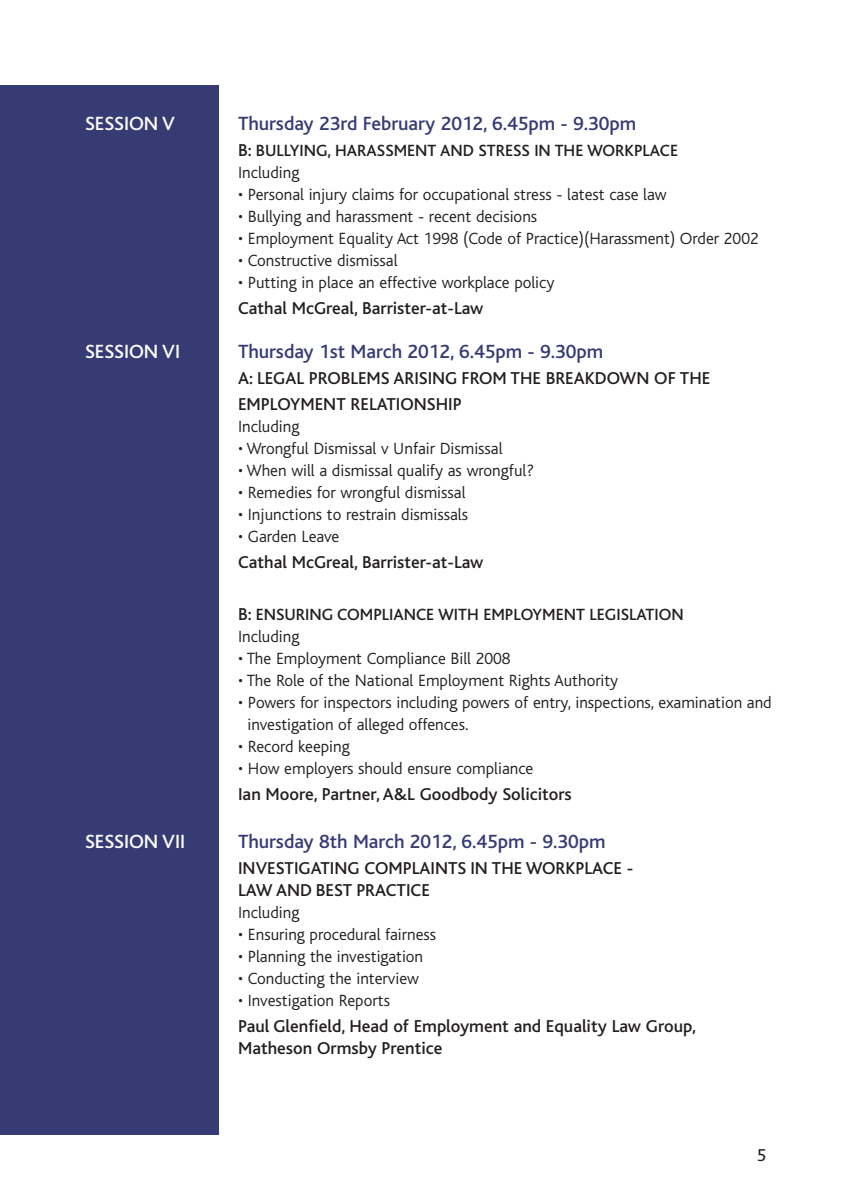
<style>
.page{position:relative;width:842px;height:1191px;background:#fff}
.page>*{position:absolute;margin:0;border:0;box-sizing:border-box;transform-origin:0 0}
.t1{font:500 20px "Bliss";color:#363b74}
.t2{font:500 20px "Bliss";color:#fff}
.t3{font:500 18px/22px "Bliss";color:#231f20}
.t4{font:18px "Bliss";color:#231f20}
.t5{font:300 17px/22px "Bliss";color:#231f20}
.t6{font:500 17px/22px "Bliss";color:#231f20}
.s1{font-size:18px}
.s2{font-weight:300}
</style>
<div class="page">
<div style="left:0;top:86px;width:218px;height:1048px;background:#363b74"></div>
<p class="t2" style="left:85px;top:116px;width:92px">SESSION V</p>
<p class="t1" style="left:238px;top:116px;width:400px">Thursday 23rd February 2012, 6.45pm - 9.30pm</p>
<p class="t6" style="left:238px;top:141px;width:441px"><span class="s1">B:</span> BULLYING, HARASSMENT AND STRESS IN THE WORKPLACE<br><span class="s2">Including</span></p>
<p class="t5" style="left:238px;top:184px;width:430px">• Personal injury claims for occupational stress - latest case law</p>
<p class="t5" style="left:238px;top:206px;width:301px">• Bullying and harassment - recent decisions</p>
<p class="t5" style="left:238px;top:228px;width:522px">• Employment Equality Act 1998 (Code of Practice)(Harassment) Order 2002</p>
<p class="t5" style="left:238px;top:250px;width:161px">• Constructive dismissal</p>
<p class="t5" style="left:238px;top:272px;width:318px">• Putting in place an effective workplace policy</p>
<p class="t3" style="left:238px;top:299px;width:247px">Cathal McGreal, Barrister-at-Law</p>
<p class="t2" style="left:85px;top:344px;width:97px">SESSION VI</p>
<p class="t1" style="left:238px;top:344px;width:367px">Thursday 1st March 2012, 6.45pm - 9.30pm</p>
<p class="t3" style="left:238px;top:367px;width:474px;line-height:26px">A: LEGAL PROBLEMS ARISING FROM THE BREAKDOWN OF THE<br>EMPLOYMENT RELATIONSHIP</p>
<p class="t5" style="left:238px;top:416px;width:63px">Including</p>
<p class="t5" style="left:238px;top:438px;width:266px">• Wrongful Dismissal v Unfair Dismissal</p>
<p class="t5" style="left:238px;top:460px;width:298px">• When will a dismissal qualify as wrongful?</p>
<p class="t5" style="left:238px;top:482px;width:229px">• Remedies for wrongful dismissal</p>
<p class="t5" style="left:238px;top:504px;width:231px">• Injunctions to restrain dismissals</p>
<p class="t5" style="left:238px;top:526px;width:103px">• Garden Leave</p>
<p class="t3" style="left:238px;top:553px;width:247px">Cathal McGreal, Barrister-at-Law</p>
<p class="t6" style="left:238px;top:605px;width:447px"><span class="s1">B:</span> ENSURING COMPLIANCE WITH EMPLOYMENT LEGISLATION<br><span class="s2">Including</span></p>
<p class="t5" style="left:238px;top:648px;width:274px">• The Employment Compliance Bill 2008</p>
<p class="t5" style="left:238px;top:670px;width:382px">• The Role of the National Employment Rights Authority</p>
<p class="t5" style="left:247px;top:692px;width:526px;text-indent:-9px">• Powers for inspectors including powers of entry, inspections, examination and investigation of alleged offences.</p>
<p class="t5" style="left:238px;top:736px;width:113px">• Record keeping</p>
<p class="t5" style="left:238px;top:758px;width:297px">• How employers should ensure compliance</p>
<p class="t3" style="left:238px;top:785px;width:335px">Ian Moore, Partner, A&amp;L Goodbody Solicitors</p>
<p class="t2" style="left:85px;top:834px;width:102px">SESSION VII</p>
<p class="t1" style="left:238px;top:834px;width:369px">Thursday 8th March 2012, 6.45pm - 9.30pm</p>
<p class="t3" style="left:238px;top:859px;width:397px">INVESTIGATING COMPLAINTS IN THE WORKPLACE -<br>LAW AND BEST PRACTICE</p>
<p class="t5" style="left:238px;top:902px;width:63px">Including</p>
<p class="t5" style="left:238px;top:924px;width:200px">• Ensuring procedural fairness</p>
<p class="t5" style="left:238px;top:946px;width:187px">• Planning the investigation</p>
<p class="t5" style="left:238px;top:968px;width:182px">• Conducting the interview</p>
<p class="t5" style="left:238px;top:990px;width:153px">• Investigation Reports</p>
<p class="t3" style="left:238px;top:1017px;width:459px">Paul Glenfield, Head of Employment and Equality Law Group,<br>Matheson Ormsby Prentice</p>
<p class="t4" style="left:757px;top:1147px;width:11px">5</p>
</div>
